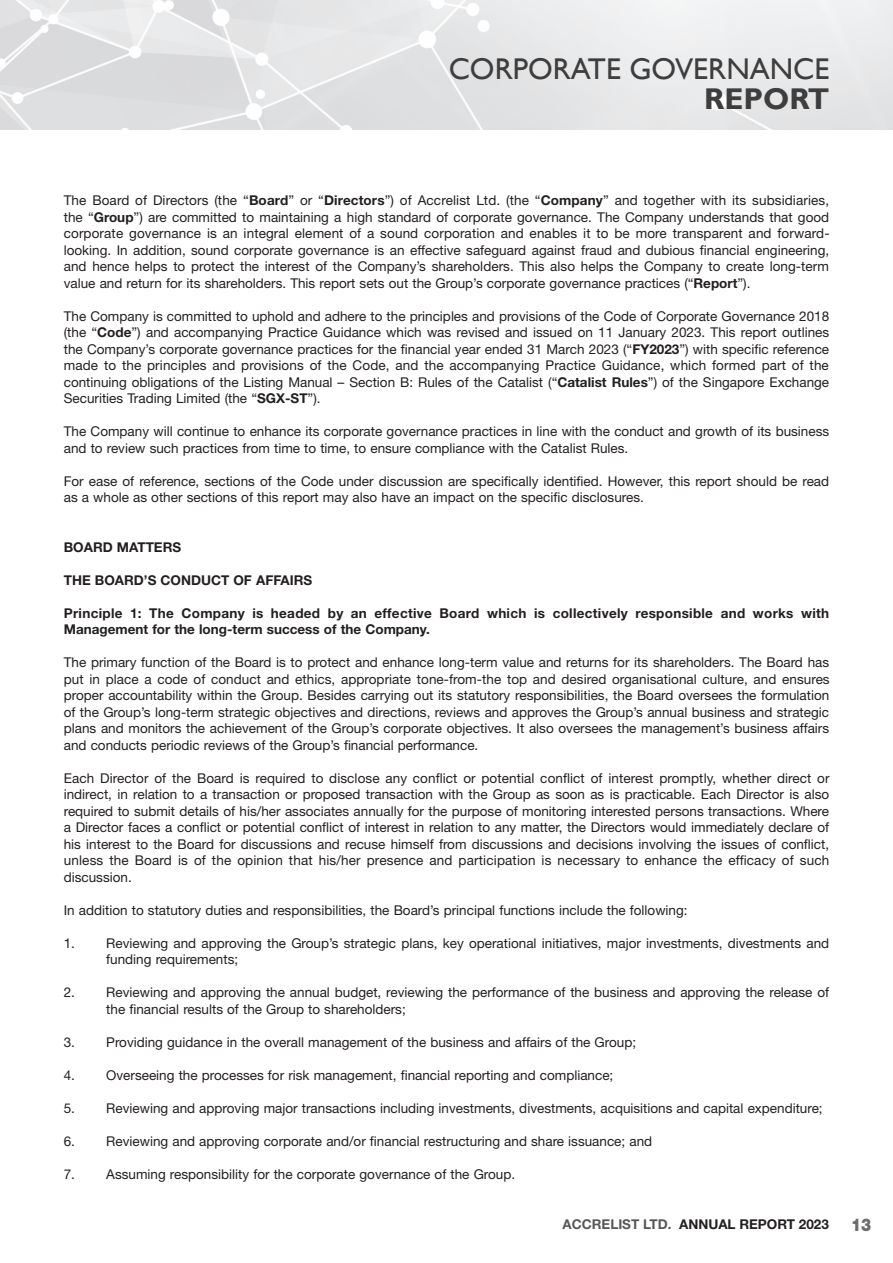
<style>
.page{position:relative;width:893px;height:1263px;background:#fff}
.page>*{position:absolute;margin:0;border:0;box-sizing:border-box;transform-origin:0 0}
.t1{font:30px "Gill Sans";color:#3e3e3f}
.t2{font:700 30px "Gill Sans";color:#3e3e3f}
.t3{font:900 17.55px "Helvetica Neue LT Std";color:#6c6d70;scale:.85 1}
.t4{font:13.5px/16.5px "Helvetica Neue LT Std";color:#231f20;text-align:justify}
.t5{font:700 13.5px/16.5px "Helvetica Neue LT Std";letter-spacing:.02em;color:#231f20}
.t6{font:700 13.5px "Helvetica Neue LT Std";color:#231f20}
.s1{font-weight:700}
.s2{color:#57585a}
</style>
<div class="page">
<img style="left:0;top:0;width:893px;height:130px">
<h1 class="t1" style="left:449px;top:51px;width:382px">CORPORATE GOVERNANCE</h1>
<h1 class="t2" style="left:704px;top:81px;width:127px">REPORT</h1>
<p class="t4" style="left:64px;top:192px;width:767px">The Board of Directors (the “<span class="s1">Board</span>” or “<span class="s1">Directors</span>”) of Accrelist Ltd. (the “<span class="s1">Company</span>” and together with its subsidiaries, the “<span class="s1">Group</span>”) are committed to maintaining a high standard of corporate governance. The Company understands that good corporate governance is an integral element of a sound corporation and enables it to be more transparent and forward&shy;looking. In addition, sound corporate governance is an effective safeguard against fraud and dubious financial engineering, and hence helps to protect the interest of the Company’s shareholders. This also helps the Company to create long-term value and return for its shareholders. This report sets out the Group’s corporate governance practices (“<span class="s1">Report</span>”).</p>
<p class="t4" style="left:64px;top:307px;width:767px">The Company is committed to uphold and adhere to the principles and provisions of the Code of Corporate Governance 2018 (the “<span class="s1">Code</span>”) and accompanying Practice Guidance which was revised and issued on 11 January 2023. This report outlines the Company’s corporate governance practices for the financial year ended 31 March 2023 (“<span class="s1">FY2023</span>”) with specific reference made to the principles and provisions of the Code, and the accompanying Practice Guidance, which formed part of the continuing obligations of the Listing Manual – Section B: Rules of the Catalist (“<span class="s1">Catalist Rules</span>”) of the Singapore Exchange Securities Trading Limited (the “<span class="s1">SGX-ST</span>”).</p>
<p class="t4" style="left:64px;top:423px;width:767px">The Company will continue to enhance its corporate governance practices in line with the conduct and growth of its business and to review such practices from time to time, to ensure compliance with the Catalist Rules.</p>
<p class="t4" style="left:64px;top:472px;width:767px">For ease of reference, sections of the Code under discussion are specifically identified. However, this report should be read as a whole as other sections of this report may also have an impact on the specific disclosures.</p>
<p class="t6" style="left:64px;top:539px;width:119px">BOARD MATTERS</p>
<p class="t6" style="left:64px;top:572px;width:250px">THE BOARD’S CONDUCT OF AFFAIRS</p>
<p class="t5" style="left:64px;top:604px;width:767px">Principle 1: The Company is headed by an effective Board which is collectively responsible and works with<br>Management for the long-term success of the Company.</p>
<p class="t4" style="left:64px;top:654px;width:767px">The primary function of the Board is to protect and enhance long-term value and returns for its shareholders. The Board has put in place a code of conduct and ethics, appropriate tone-from-the top and desired organisational culture, and ensures proper accountability within the Group. Besides carrying out its statutory responsibilities, the Board oversees the formulation of the Group’s long-term strategic objectives and directions, reviews and approves the Group’s annual business and strategic plans and monitors the achievement of the Group’s corporate objectives. It also oversees the management’s business affairs and conducts periodic reviews of the Group’s financial performance.</p>
<p class="t4" style="left:64px;top:769px;width:767px">Each Director of the Board is required to disclose any conflict or potential conflict of interest promptly, whether direct or indirect, in relation to a transaction or proposed transaction with the Group as soon as is practicable. Each Director is also required to submit details of his/her associates annually for the purpose of monitoring interested persons transactions. Where a Director faces a conflict or potential conflict of interest in relation to any matter, the Directors would immediately declare of his interest to the Board for discussions and recuse himself from discussions and decisions involving the issues of conflict, unless the Board is of the opinion that his/her presence and participation is necessary to enhance the efficacy of such discussion.</p>
<p class="t4" style="left:64px;top:901px;width:625px">In addition to statutory duties and responsibilities, the Board’s principal functions include the following:</p>
<p class="t4" style="left:106px;top:934px;width:724px;text-indent:-43px">1. Reviewing and approving the Group’s strategic plans, key operational initiatives, major investments, divestments and funding requirements;</p>
<p class="t4" style="left:106px;top:984px;width:724px;text-indent:-43px">2. Reviewing and approving the annual budget, reviewing the performance of the business and approving the release of the financial results of the Group to shareholders;</p>
<p class="t4" style="left:64px;top:1033px;width:574px">3. Providing guidance in the overall management of the business and affairs of the Group;</p>
<p class="t4" style="left:64px;top:1066px;width:551px">4. Overseeing the processes for risk management, financial reporting and compliance;</p>
<p class="t4" style="left:64px;top:1099px;width:760px">5. Reviewing and approving major transactions including investments, divestments, acquisitions and capital expenditure;</p>
<p class="t4" style="left:64px;top:1132px;width:590px">6. Reviewing and approving corporate and/or financial restructuring and share issuance; and</p>
<p class="t4" style="left:64px;top:1165px;width:453px">7. Assuming responsibility for the corporate governance of the Group.</p>
<p class="t6" style="left:563px;top:1216px;width:268px"><span class="s2">ACCRELIST LTD.</span> ANNUAL REPORT 2023</p>
<p class="t3" style="left:851px;top:1214px;width:25px">13</p>
</div>
